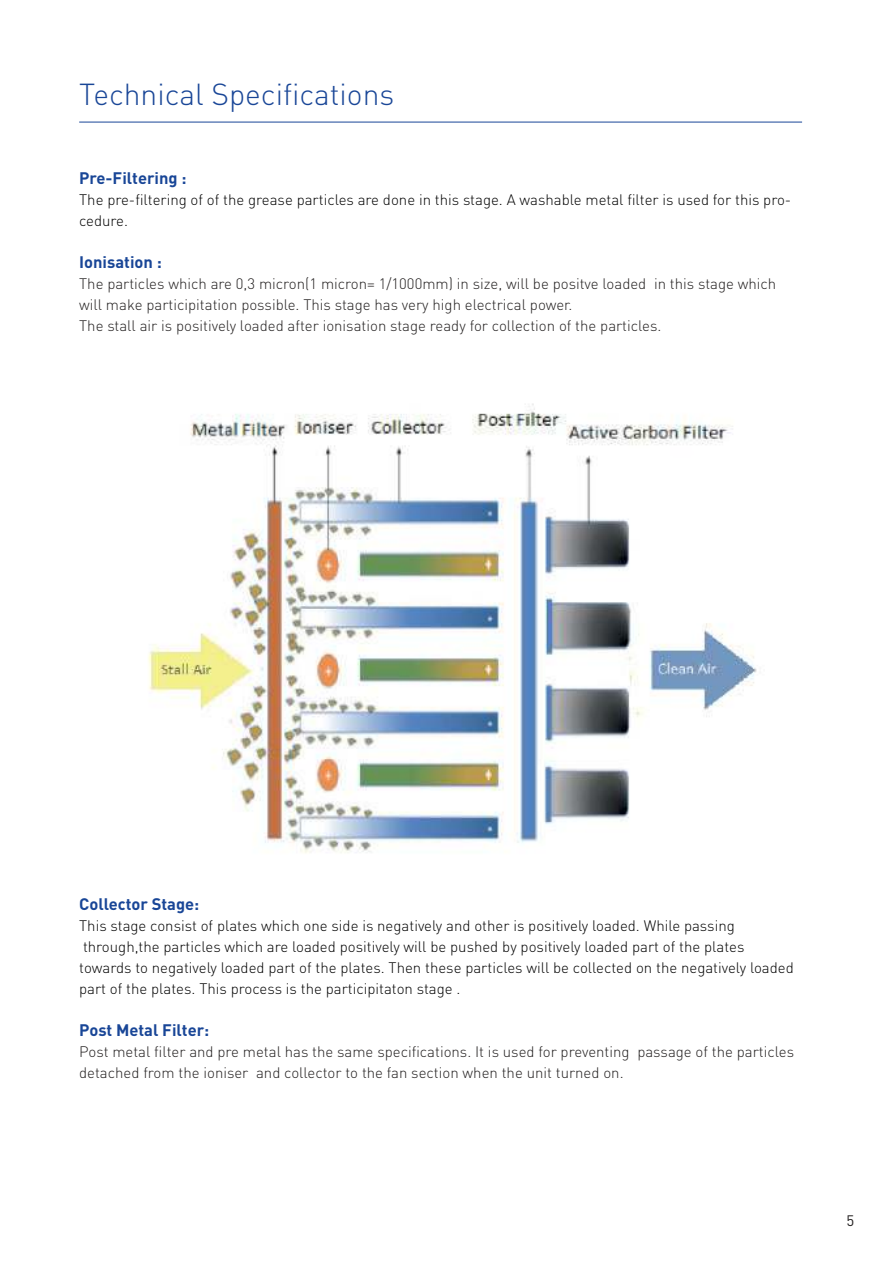
<style>
.page{position:relative;width:893px;height:1263px;background:#fff}
.page>*{position:absolute;margin:0;border:0;box-sizing:border-box;transform-origin:0 0}
.t1{font:300 30px "DIN Pro";color:#194697}
.t2{font:700 16.5px "DIN Pro";color:#194697}
.t3{font:300 15px/21px "DIN Pro";color:#000}
.t4{font:300 15px/21px "DIN Pro";color:#221f1f}
.t5{font:15px "DIN Pro";color:#221f1f}
</style>
<div class="page">
<hr style="left:79px;top:122px;width:723px;height:1px;background:#194697">
<img style="left:148px;top:403px;width:609px;height:450px">
<h1 class="t1" style="left:79px;top:81px;width:317px">Technical Specifications</h1>
<p class="t2" style="left:79px;top:171px;width:109px">Pre-Filtering :</p>
<p class="t3" style="left:79px;top:190px;width:714px">The pre-filtering of of the grease particles are done in this stage. A washable metal filter is used for this pro&shy;cedure.</p>
<p class="t2" style="left:79px;top:255px;width:84px">Ionisation :</p>
<p class="t4" style="left:79px;top:274px;width:699px">The particles which are 0,3 micron(1 micron= 1/1000mm) in size, will be positve loaded in this stage which will make participitation possible. This stage has very high electrical power.<br>The stall air is positively loaded after ionisation stage ready for collection of the particles.</p>
<p class="t2" style="left:79px;top:897px;width:122px">Collector Stage:</p>
<p class="t3" style="left:79px;top:916px;width:716px">This stage consist of plates which one side is negatively and other is positively loaded. While passing through,the particles which are loaded positively will be pushed by positively loaded part of the plates towards to negatively loaded part of the plates. Then these particles will be collected on the negatively loaded part of the plates. This process is the participitaton stage .</p>
<p class="t2" style="left:79px;top:1023px;width:132px">Post Metal Filter:</p>
<p class="t4" style="left:79px;top:1042px;width:716px">Post metal filter and pre metal has the same specifications. It is used for preventing passage of the particles detached from the ioniser and collector to the fan section when the unit turned on.</p>
<p class="t5" style="left:846px;top:1215px;width:9px">5</p>
</div>
